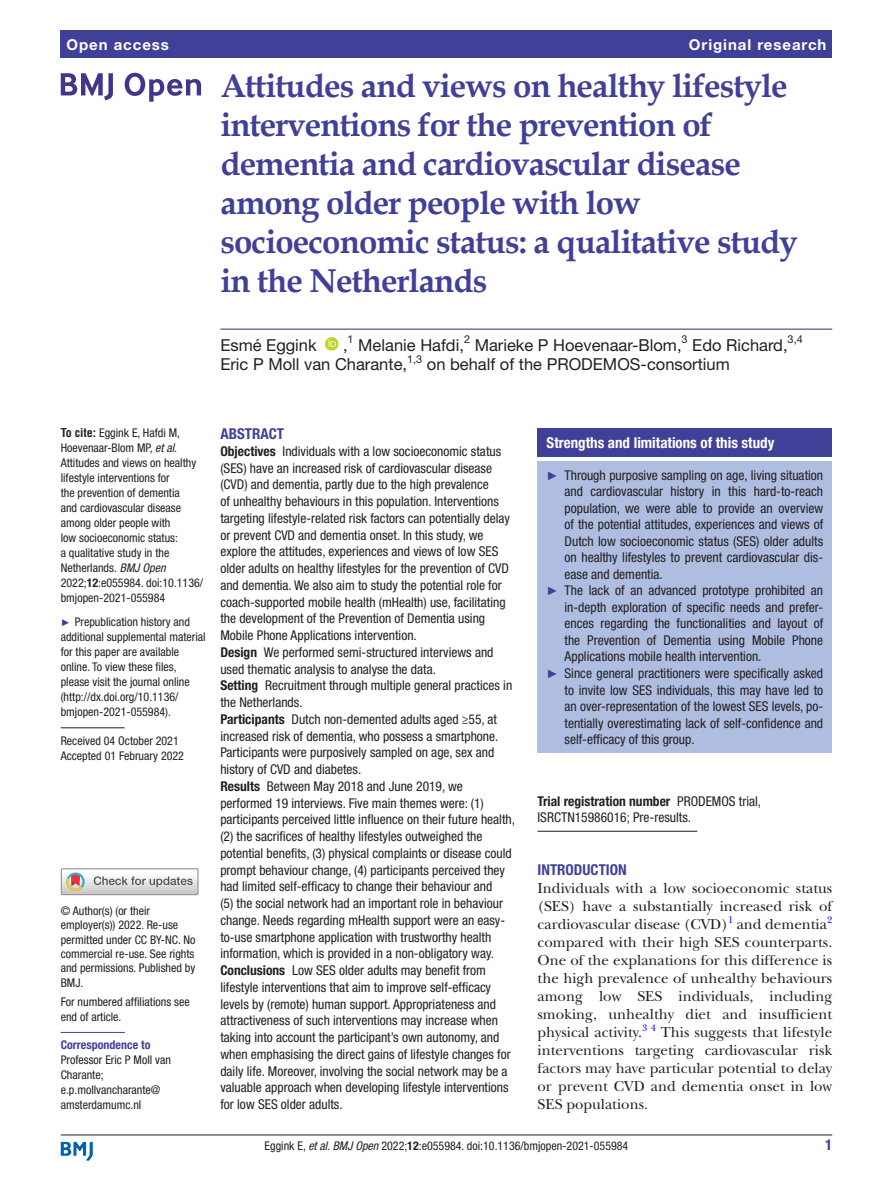
<style>
.page{position:relative;width:893px;height:1191px;background:#fff}
.page>*{position:absolute;margin:0;border:0;box-sizing:border-box;transform-origin:0 0}
.t1{font:700 33px/39px "Book Antiqua";letter-spacing:-.025em;color:#414099}
.t2{font:16.5px "Helvetica Neue LT Std";color:#231f20}
.t3{font:15px/18px "New Baskerville";color:#231f20;text-align:justify}
.t4{font:700 condensed 15px "Helvetica Neue LT Std";color:#fff}
.t5{font:700 15px "Helvetica Neue LT Std";letter-spacing:.065em;color:#fff}
.t6{font:700 condensed 15px "Helvetica Neue LT Std";color:#414099}
.t7{font:condensed 13.5px/16.8px "Helvetica Neue LT Std";color:#231f20}
.t8{font:condensed 12px/15px "Helvetica Neue LT Std";color:#231f20}
.t9{font:700 condensed 12px "Helvetica Neue LT Std";color:#414099}
.t10{font:10.95px "Helvetica Neue LT Std";color:#231f20}
.t11{font:9.9px "New Baskerville";color:#00f}
.s1{font-family:"Helvetica LT Std";font-weight:700}
.s2{font-style:italic}
.s3{font-weight:700}
.s4{font-family:"Arial";font-stretch:normal;font-size:9.75px;color:#414099}
.s5{font-family:"Arial";font-stretch:normal;font-size:12px;color:#414099}
</style>
<div class="page">
<hr style="left:61px;top:1134px;width:771px;height:1px;background:#231f20">
<svg style="left:61px;top:1141px;width:32px;height:19px"></svg>
<div style="left:61px;top:31px;width:771px;height:27px;background:#414099"></div>
<hr style="left:220px;top:328px;width:612px;height:2px;background:#414099">
<svg style="left:325px;top:337px;width:13px;height:14px"></svg>
<hr style="left:61px;top:727px;width:64px;height:1px;background:#231f20">
<hr style="left:61px;top:1032px;width:64px;height:1px;background:#414099">
<svg style="left:61px;top:73px;width:52px;height:27px"></svg>
<svg style="left:125px;top:73px;width:76px;height:29px"></svg>
<div style="left:61px;top:868px;width:138px;height:27px;border:1px solid #969090"></div>
<svg style="left:61px;top:868px;width:137px;height:26px"></svg>
<hr style="left:538px;top:831px;width:159px;height:1px;background:#231f20">
<div style="left:538px;top:428px;width:294px;height:29px;background:#414099"></div>
<div style="left:538px;top:461px;width:294px;height:292px;background:#afbde1"></div>
<p class="t5" style="left:66px;top:35px;width:104px">Open access</p>
<p class="t5" style="left:689px;top:35px;width:139px">Original research</p>
<h1 class="t1" style="left:220px;top:66px;width:579px">Attitudes and views on healthy lifestyle interventions for the prevention of dementia and cardiovascular disease among older people with low socioeconomic status: a qualitative study in the Netherlands</h1>
<p class="t10" style="left:348px;top:333px;width:8px">1</p>
<p class="t2" style="left:358px;top:335px;width:107px">Melanie Hafdi,</p>
<p class="t10" style="left:464px;top:333px;width:8px">2</p>
<p class="t2" style="left:475px;top:335px;width:208px">Marieke P Hoevenaar-Blom,</p>
<p class="t10" style="left:682px;top:333px;width:8px">3</p>
<p class="t2" style="left:692px;top:335px;width:97px">Edo Richard,</p>
<p class="t10" style="left:788px;top:333px;width:17px">3,4</p>
<p class="t2" style="left:220px;top:354px;width:188px">Eric P Moll van Charante,</p>
<p class="t10" style="left:407px;top:352px;width:17px">1,3</p>
<p class="t2" style="left:427px;top:354px;width:304px">on behalf of the PRODEMOS-consortium</p>
<p class="t2" style="left:220px;top:335px;width:98px">Esmé Eggink</p>
<p class="t2" style="left:343px;top:335px;width:6px">,</p>
<p class="t8" style="left:61px;top:425px;width:144px"><span class="s1">To cite:</span> Eggink E, Hafdi M,<br>Hoevenaar-Blom MP, <span class="s2">et al</span>.<br>Attitudes and views on healthy lifestyle interventions for<br>the prevention of dementia<br>and cardiovascular disease among older people with<br>low socioeconomic status:<br>a qualitative study in the<br>Netherlands. <span class="s2">BMJ Open<br></span>2022;<span class="s3">12</span>:e055984. doi:10.1136/ bmjopen-2021-055984</p>
<p class="t8" style="left:61px;top:614px;width:146px"><span class="s4">►</span> Prepublication history and additional supplemental material for this paper are available online. To view these files, please visit the journal online (http://dx.doi.org/10.1136/ bmjopen-2021-055984).</p>
<p class="t8" style="left:61px;top:733px;width:125px">Received 04 October 2021<br>Accepted 01 February 2022</p>
<p class="t8" style="left:61px;top:903px;width:136px;line-height:14.4px">© Author(s) (or their employer(s)) 2022. Re-use permitted under CC BY-NC. No commercial re-use. See rights and permissions. Published by<br>BMJ.</p>
<p class="t8" style="left:61px;top:994px;width:130px">For numbered affiliations see end of article.</p>
<p class="t9" style="left:61px;top:1037px;width:91px">Correspondence to</p>
<p class="t8" style="left:61px;top:1052px;width:112px">Professor Eric P Moll van<br>Charante; e.p.mollvancharante@ amsterdamumc.nl</p>
<p class="t6" style="left:220px;top:425px;width:65px">ABSTRACT</p>
<p class="t7" style="left:220px;top:442px;width:296px"><span class="s3">Objectives</span> Individuals with a low socioeconomic status (SES) have an increased risk of cardiovascular disease (CVD) and dementia, partly due to the high prevalence<br>of unhealthy behaviours in this population. Interventions targeting lifestyle-related risk factors can potentially delay or prevent CVD and dementia onset. In this study, we explore the attitudes, experiences and views of low SES older adults on healthy lifestyles for the prevention of CVD and dementia. We also aim to study the potential role for coach-supported mobile health (mHealth) use, facilitating the development of the Prevention of Dementia using Mobile Phone Applications intervention.<br><span class="s3">Design</span> We performed semi-structured interviews and used thematic analysis to analyse the data.<br><span class="s3">Setting</span> Recruitment through multiple general practices in the Netherlands.<br><span class="s3">Participants</span> Dutch non-demented adults aged ≥55, at increased risk of dementia, who possess a smartphone.<br>Participants were purposively sampled on age, sex and history of CVD and diabetes.<br><span class="s3">Results</span> Between May 2018 and June 2019, we performed 19 interviews. Five main themes were: (1) participants perceived little influence on their future health, (2) the sacrifices of healthy lifestyles outweighed the potential benefits, (3) physical complaints or disease could prompt behaviour change, (4) participants perceived they had limited self-efficacy to change their behaviour and<br>(5) the social network had an important role in behaviour change. Needs regarding mHealth support were an easy&shy;to-use smartphone application with trustworthy health information, which is provided in a non-obligatory way.<br><span class="s3">Conclusions</span> Low SES older adults may benefit from lifestyle interventions that aim to improve self-efficacy levels by (remote) human support. Appropriateness and attractiveness of such interventions may increase when taking into account the participant’s own autonomy, and when emphasising the direct gains of lifestyle changes for daily life. Moreover, involving the social network may be a valuable approach when developing lifestyle interventions for low SES older adults.</p>
<p class="t4" style="left:547px;top:434px;width:229px">Strengths and limitations of this study</p>
<p class="t7" style="left:547px;top:466px;width:278px"><span class="s5">►</span> Through purposive sampling on age, living situation</p>
<p class="t7" style="left:565px;top:483px;width:260px">and cardiovascular history in this hard-to-reach</p>
<p class="t7" style="left:565px;top:499px;width:260px">population, we were able to provide an overview</p>
<p class="t7" style="left:565px;top:516px;width:260px">of the potential attitudes, experiences and views of</p>
<p class="t7" style="left:565px;top:532px;width:260px">Dutch low socioeconomic status (SES) older adults</p>
<p class="t7" style="left:565px;top:549px;width:260px">on healthy lifestyles to prevent cardiovascular dis-</p>
<p class="t7" style="left:565px;top:565px;width:100px">ease and dementia.</p>
<p class="t7" style="left:547px;top:582px;width:278px"><span class="s5">►</span> The lack of an advanced prototype prohibited an</p>
<p class="t7" style="left:565px;top:598px;width:260px">in-depth exploration of specific needs and prefer-</p>
<p class="t7" style="left:565px;top:615px;width:260px">ences regarding the functionalities and layout of</p>
<p class="t7" style="left:565px;top:631px;width:260px">the Prevention of Dementia using Mobile Phone</p>
<p class="t7" style="left:565px;top:648px;width:198px">Applications mobile health intervention.</p>
<p class="t7" style="left:547px;top:664px;width:278px"><span class="s5">►</span> Since general practitioners were specifically asked</p>
<p class="t7" style="left:565px;top:681px;width:260px">to invite low SES individuals, this may have led to</p>
<p class="t7" style="left:565px;top:697px;width:260px">an over-representation of the lowest SES levels, po-</p>
<p class="t7" style="left:565px;top:714px;width:260px">tentially overestimating lack of self-confidence and</p>
<p class="t7" style="left:565px;top:730px;width:132px">self-efficacy of this group.</p>
<p class="t7" style="left:538px;top:792px;width:225px"><span class="s3">Trial registration number</span> PRODEMOS trial,<br>ISRCTN15986016; Pre-results.</p>
<p class="t6" style="left:538px;top:860px;width:91px">INTRODUCTION</p>
<p class="t3" style="left:538px;top:879px;width:296px">Individuals with a low socioeconomic status (SES) have a substantially increased risk of cardiovascular disease (CVD)</p>
<p class="t11" style="left:728px;top:913px;width:7px">1</p>
<p class="t3" style="left:737px;top:915px;width:92px">and dementia</p>
<p class="t11" style="left:827px;top:913px;width:7px">2</p>
<p class="t3" style="left:538px;top:933px;width:296px">compared with their high SES counterparts.<br>One of the explanations for this difference is the high prevalence of unhealthy behaviours among low SES individuals, including smoking, unhealthy diet and insufficient physical activity.</p>
<p class="t11" style="left:642px;top:1021px;width:15px">3 4</p>
<p class="t3" style="left:538px;top:1023px;width:296px;text-indent:123px">This suggests that lifestyle interventions targeting cardiovascular risk factors may have particular potential to delay or prevent CVD and dementia onset in low SES populations.</p>
<p class="t8" style="left:265px;top:1137px;width:365px">Eggink E, <span class="s2">et al</span>. <span class="s2">BMJ Open</span> 2022;<span class="s3">12</span>:e055984. doi:10.1136/bmjopen-2021-055984</p>
<p class="t6" style="left:825px;top:1135px;width:9px">1</p>
</div>
